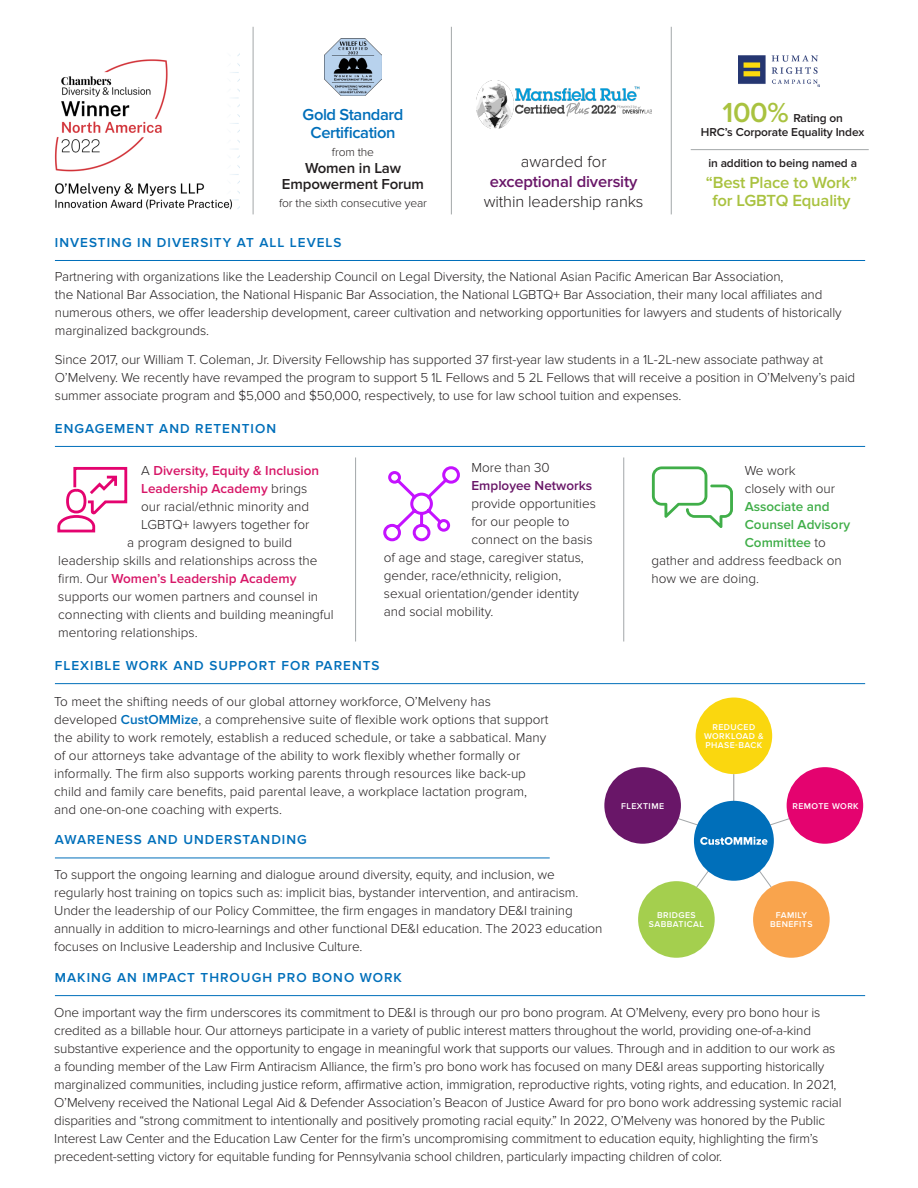
<style>
.page{position:relative;width:918px;height:1188px;background:#fff}
.page>*{position:absolute;margin:0;border:0;box-sizing:border-box;transform-origin:0 0}
.t1{font:600 28.65px "Proxima Nova";color:#a9c23f}
.t2{font:600 16.65px/18.8px "Proxima Nova";letter-spacing:-.01em;color:#a9c23f;text-align:center}
.Accolade_Body{font:300 16.5px "Proxima Nova";letter-spacing:-.01em;color:#231f20}
.t3{font:600 16.5px/18px "Proxima Nova";letter-spacing:-.025em;color:#006fba;text-align:center}
.Accolade_Body-2{font:600 16.5px "Proxima Nova";letter-spacing:-.01em;color:#691668}
.t4{font:600 15px/16.5px "Proxima Nova";letter-spacing:-.01em;color:#231f20;text-align:center}
.t5{font:300 13.5px/18px "Proxima Nova";letter-spacing:-.01em;color:#231f20}
.Section_Header{font:600 13.5px "Proxima Nova";letter-spacing:.075em;color:#006fba}
.t6{font:600 13.5px "Proxima Nova";color:#d71667}
.t7{font:600 13.5px "Proxima Nova";color:#40ae49}
.t8{font:600 13.5px "Proxima Nova";color:#691668}
.t9{font:300 12px "Proxima Nova";letter-spacing:-.01em;color:#231f20}
.t10{font:600 11.85px/14.2px "Proxima Nova";letter-spacing:-.01em;color:#231f20}
.t11{font:600 8.7px/8.7px "Proxima Nova";letter-spacing:.05em;color:#fff;text-align:center}
.s1{font-weight:300;color:#231f20}
.s2{font-weight:600;color:#006fba}
</style>
<div class="page">
<hr style="left:623px;top:457px;width:1px;height:185px;background:#a3a7a9">
<hr style="left:355px;top:457px;width:1px;height:185px;background:#a3a7a9">
<hr style="left:733px;top:774px;width:1px;height:30px;background:#939598">
<svg style="left:696px;top:871px;width:12px;height:18px"></svg>
<svg style="left:759px;top:871px;width:13px;height:18px"></svg>
<svg style="left:675px;top:816px;width:25px;height:10px"></svg>
<svg style="left:768px;top:816px;width:25px;height:10px"></svg>
<div style="left:696px;top:698px;width:76px;height:76px;background:#fad70f;border-radius:50%"></div>
<div style="left:694px;top:801px;width:80px;height:80px;background:#006fba;border-radius:50%"></div>
<div style="left:787px;top:767px;width:76px;height:77px;background:#e4036f;border-radius:50%"></div>
<div style="left:753px;top:881px;width:77px;height:77px;background:#f9a44d;border-radius:50%"></div>
<div style="left:638px;top:881px;width:77px;height:77px;background:#a4cf4e;border-radius:50%"></div>
<div style="left:604px;top:767px;width:77px;height:77px;background:#691668;border-radius:50%"></div>
<svg style="left:700px;top:837px;width:68px;height:8px"></svg>
<hr style="left:691px;top:149px;width:178px;height:1px;background:#a3a7a9">
<hr style="left:451px;top:27px;width:1px;height:187px;background:#a3a7a9">
<hr style="left:671px;top:27px;width:1px;height:187px;background:#a3a7a9">
<img style="left:738px;top:55px;width:82px;height:31px">
<img style="left:476px;top:81px;width:176px;height:48px">
<svg style="left:57px;top:467px;width:71px;height:66px"></svg>
<svg style="left:383px;top:466px;width:77px;height:76px"></svg>
<svg style="left:652px;top:466px;width:81px;height:62px"></svg>
<img style="left:54px;top:54px;width:185px;height:156px">
<img style="left:325px;top:38px;width:57px;height:57px">
<hr style="left:253px;top:27px;width:1px;height:187px;background:#a3a7a9">
<hr style="left:55px;top:260px;width:810px;height:1px;background:#006fba">
<hr style="left:55px;top:446px;width:810px;height:1px;background:#006fba">
<hr style="left:55px;top:683px;width:810px;height:1px;background:#006fba">
<hr style="left:55px;top:858px;width:495px;height:1px;background:#006fba">
<hr style="left:55px;top:995px;width:810px;height:1px;background:#006fba">
<p class="t3" style="left:303px;top:106px;width:102px">Gold Standard<br>Certification</p>
<p class="t9" style="left:332px;top:145px;width:44px">from the</p>
<p class="t4" style="left:282px;top:160px;width:144px">Women in Law<br>Empowerment Forum</p>
<p class="t9" style="left:279px;top:196px;width:150px">for the sixth consecutive year</p>
<p class="Section_Header" style="left:55px;top:234px;width:288px">INVESTING IN DIVERSITY AT ALL LEVELS</p>
<p class="Accolade_Body" style="left:521px;top:152px;width:87px">awarded for</p>
<p class="Accolade_Body-2" style="left:490px;top:172px;width:149px">exceptional diversity</p>
<p class="Accolade_Body" style="left:484px;top:193px;width:161px">within leadership ranks</p>
<p class="t1" style="left:722px;top:96px;width:68px">100%</p>
<p class="t10" style="left:701px;top:111px;width:165px;text-indent:92px">Rating on<br>HRC’s Corporate Equality Index</p>
<p class="t10" style="left:708px;top:156px;width:150px">in addition to being named a</p>
<p class="t2" style="left:706px;top:173px;width:153px">“Best Place to Work” for LGBTQ Equality</p>
<p class="t5" style="left:55px;top:268px;width:788px">Partnering with organizations like the Leadership Council on Legal Diversity, the National Asian Pacific American Bar Association,<br>the National Bar Association, the National Hispanic Bar Association, the National LGBTQ+ Bar Association, their many local affiliates and numerous others, we offer leadership development, career cultivation and networking opportunities for lawyers and students of historically marginalized backgrounds.</p>
<p class="t5" style="left:55px;top:351px;width:802px">Since 2017, our William T. Coleman, Jr. Diversity Fellowship has supported 37 first-year law students in a 1L-2L-new associate pathway at<br>O’Melveny. We recently have revamped the program to support 5 1L Fellows and 5 2L Fellows that will receive a position in O’Melveny’s paid summer associate program and $5,000 and $50,000, respectively, to use for law school tuition and expenses.</p>
<p class="Section_Header" style="left:55px;top:420px;width:223px">ENGAGEMENT AND RETENTION</p>
<p class="t6" style="left:141px;top:462px;width:179px"><span class="s1">A</span> Diversity, Equity &amp; Inclusion</p>
<p class="t6" style="left:141px;top:480px;width:168px">Leadership Academy <span class="s1">brings</span></p>
<p class="t5" style="left:141px;top:497px;width:169px">our racial/ethnic minority and</p>
<p class="t5" style="left:141px;top:515px;width:170px">LGBTQ+ lawyers together for</p>
<p class="t5" style="left:127px;top:533px;width:167px">a program designed to build</p>
<p class="t5" style="left:58px;top:551px;width:261px">leadership skills and relationships across the</p>
<p class="t6" style="left:58px;top:570px;width:240px"><span class="s1">firm. Our</span> Women’s Leadership Academy</p>
<p class="t5" style="left:58px;top:587px;width:261px">supports our women partners and counsel in</p>
<p class="t5" style="left:58px;top:605px;width:277px">connecting with clients and building meaningful</p>
<p class="t5" style="left:58px;top:623px;width:141px">mentoring relationships.</p>
<p class="t5" style="left:472px;top:459px;width:80px">More than 30</p>
<p class="t8" style="left:472px;top:478px;width:122px">Employee Networks</p>
<p class="t5" style="left:472px;top:495px;width:126px">provide opportunities</p>
<p class="t5" style="left:472px;top:513px;width:99px">for our people to</p>
<p class="t5" style="left:472px;top:531px;width:123px">connect on the basis</p>
<p class="t5" style="left:384px;top:549px;width:202px">of age and stage, caregiver status,</p>
<p class="t5" style="left:384px;top:567px;width:179px">gender, race/ethnicity, religion,</p>
<p class="t5" style="left:384px;top:585px;width:197px">sexual orientation/gender identity</p>
<p class="t5" style="left:384px;top:603px;width:111px">and social mobility.</p>
<p class="Section_Header" style="left:55px;top:658px;width:326px">FLEXIBLE WORK AND SUPPORT FOR PARENTS</p>
<p class="t5" style="left:54px;top:693px;width:496px">To meet the shifting needs of our global attorney workforce, O’Melveny has developed <span class="s2">CustOMMize</span>, a comprehensive suite of flexible work options that support the ability to work remotely, establish a reduced schedule, or take a sabbatical. Many of our attorneys take advantage of the ability to work flexibly whether formally or informally. The firm also supports working parents through resources like back-up child and family care benefits, paid parental leave, a workplace lactation program, and one-on-one coaching with experts.</p>
<p class="Section_Header" style="left:55px;top:832px;width:253px">AWARENESS AND UNDERSTANDING</p>
<p class="t5" style="left:54px;top:866px;width:550px">To support the ongoing learning and dialogue around diversity, equity, and inclusion, we regularly host training on topics such as: implicit bias, bystander intervention, and antiracism.<br>Under the leadership of our Policy Committee, the firm engages in mandatory DE&amp;I training annually in addition to micro-learnings and other functional DE&amp;I education. The 2023 education focuses on Inclusive Leadership and Inclusive Culture.</p>
<p class="Section_Header" style="left:55px;top:969px;width:349px">MAKING AN IMPACT THROUGH PRO BONO WORK</p>
<p class="t5" style="left:745px;top:461px;width:52px">We work</p>
<p class="t5" style="left:745px;top:479px;width:92px">closely with our</p>
<p class="t7" style="left:745px;top:498px;width:86px">Associate and</p>
<p class="t7" style="left:745px;top:516px;width:107px">Counsel Advisory</p>
<p class="t7" style="left:745px;top:534px;width:83px">Committee <span class="s1">to</span></p>
<p class="t5" style="left:651px;top:551px;width:192px">gather and address feedback on</p>
<p class="t5" style="left:651px;top:569px;width:109px">how we are doing.</p>
<p class="t11" style="left:621px;top:802px;width:44px">FLEXTIME</p>
<p class="t11" style="left:704px;top:723px;width:61px">REDUCED<br>WORKLOAD &amp;<br>PHASE-BACK</p>
<p class="t11" style="left:792px;top:802px;width:68px">REMOTE WORK</p>
<p class="t11" style="left:649px;top:911px;width:57px">BRIDGES<br>SABBATICAL</p>
<p class="t11" style="left:770px;top:911px;width:44px">FAMILY<br>BENEFITS</p>
<p class="t5" style="left:54px;top:1004px;width:789px">One important way the firm underscores its commitment to DE&amp;I is through our pro bono program. At O’Melveny, every pro bono hour is credited as a billable hour. Our attorneys participate in a variety of public interest matters throughout the world, providing one-of-a-kind substantive experience and the opportunity to engage in meaningful work that supports our values. Through and in addition to our work as a founding member of the Law Firm Antiracism Alliance, the firm’s pro bono work has focused on many DE&amp;I areas supporting historically marginalized communities, including justice reform, affirmative action, immigration, reproductive rights, voting rights, and education. In 2021, O’Melveny received the National Legal Aid &amp; Defender Association’s Beacon of Justice Award for pro bono work addressing systemic racial disparities and “strong commitment to intentionally and positively promoting racial equity.” In 2022, O’Melveny was honored by the Public Interest Law Center and the Education Law Center for the firm’s uncompromising commitment to education equity, highlighting the firm’s precedent-setting victory for equitable funding for Pennsylvania school children, particularly impacting children of color.</p>
</div>
